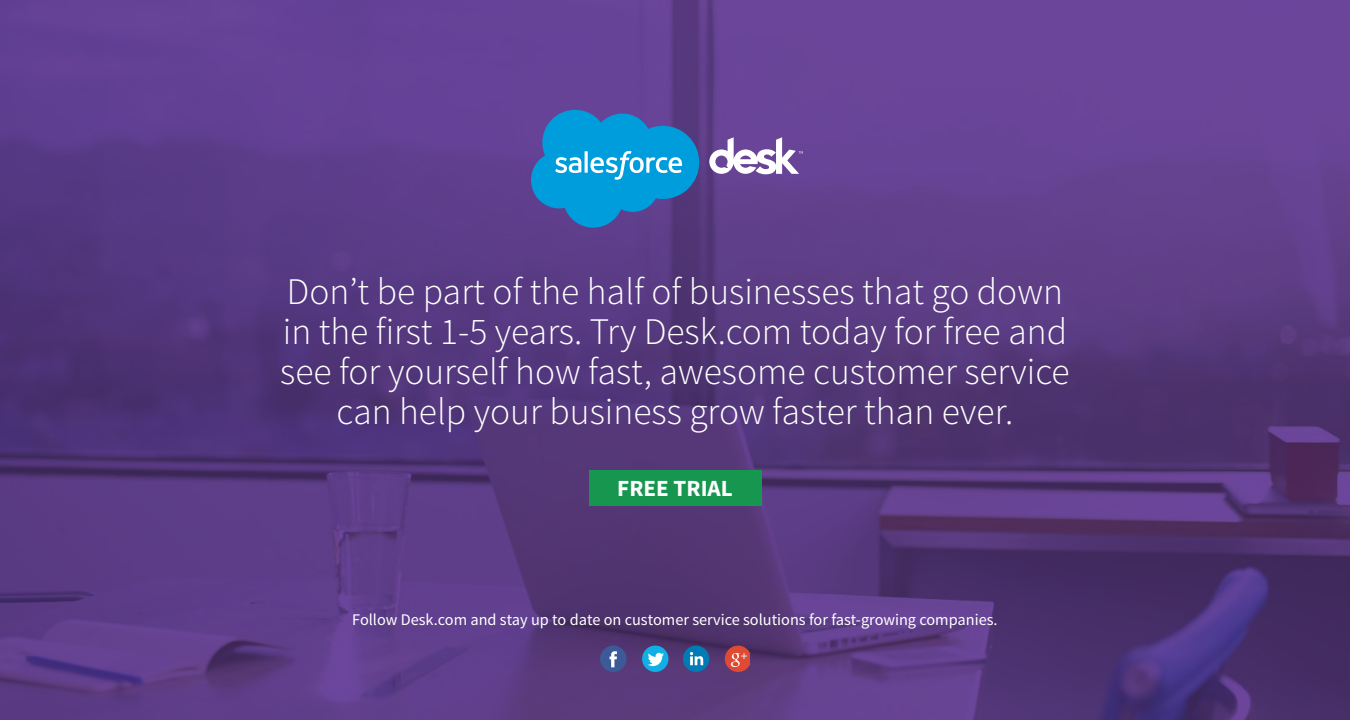
<style>
.page{position:relative;width:1350px;height:720px;background:#fff}
.page>*{position:absolute;margin:0;border:0;box-sizing:border-box;transform-origin:0 0}
.t1{font:300 37.5px/40px "Source Sans Pro";color:#fff;text-align:center}
.t2{font:700 23.12px "Source Sans Pro";color:#fff}
.t3{font:16.25px "Source Sans Pro";color:#fff}
</style>
<div class="page">
<img style="left:0;top:0;width:1350px;height:720px">
<div style="left:589px;top:470px;width:172px;height:35px;background:#17964f"></div>
<div style="left:600px;top:646px;width:26px;height:26px;background:#3d5a98;border-radius:50%"></div>
<svg style="left:610px;top:651px;width:7px;height:16px"></svg>
<div style="left:642px;top:646px;width:27px;height:26px;background:#10b0e6;border-radius:50%"></div>
<svg style="left:648px;top:653px;width:16px;height:13px"></svg>
<div style="left:683px;top:646px;width:26px;height:26px;background:#007bb5;border-radius:50%"></div>
<svg style="left:690px;top:652px;width:13px;height:13px"></svg>
<svg style="left:725px;top:646px;width:25px;height:26px"></svg>
<svg style="left:531px;top:110px;width:168px;height:118px;background:#2785c5"></svg>
<hr style="left:585px;top:151px;width:3px;height:22px;background:#fff">
<svg style="left:709px;top:137px;width:94px;height:37px"></svg>
<p class="t1" style="left:280px;top:272px;width:791px">Don’t be part of the half of businesses that go down in the first 1-5 years. Try Desk.com today for free and see for yourself how fast, awesome customer service can help your business grow faster than ever.</p>
<p class="t2" style="left:617px;top:473px;width:117px">FREE TRIAL</p>
<p class="t3" style="left:352px;top:610px;width:647px">Follow Desk.com and stay up to date on customer service solutions for fast-growing companies.</p>
</div>
